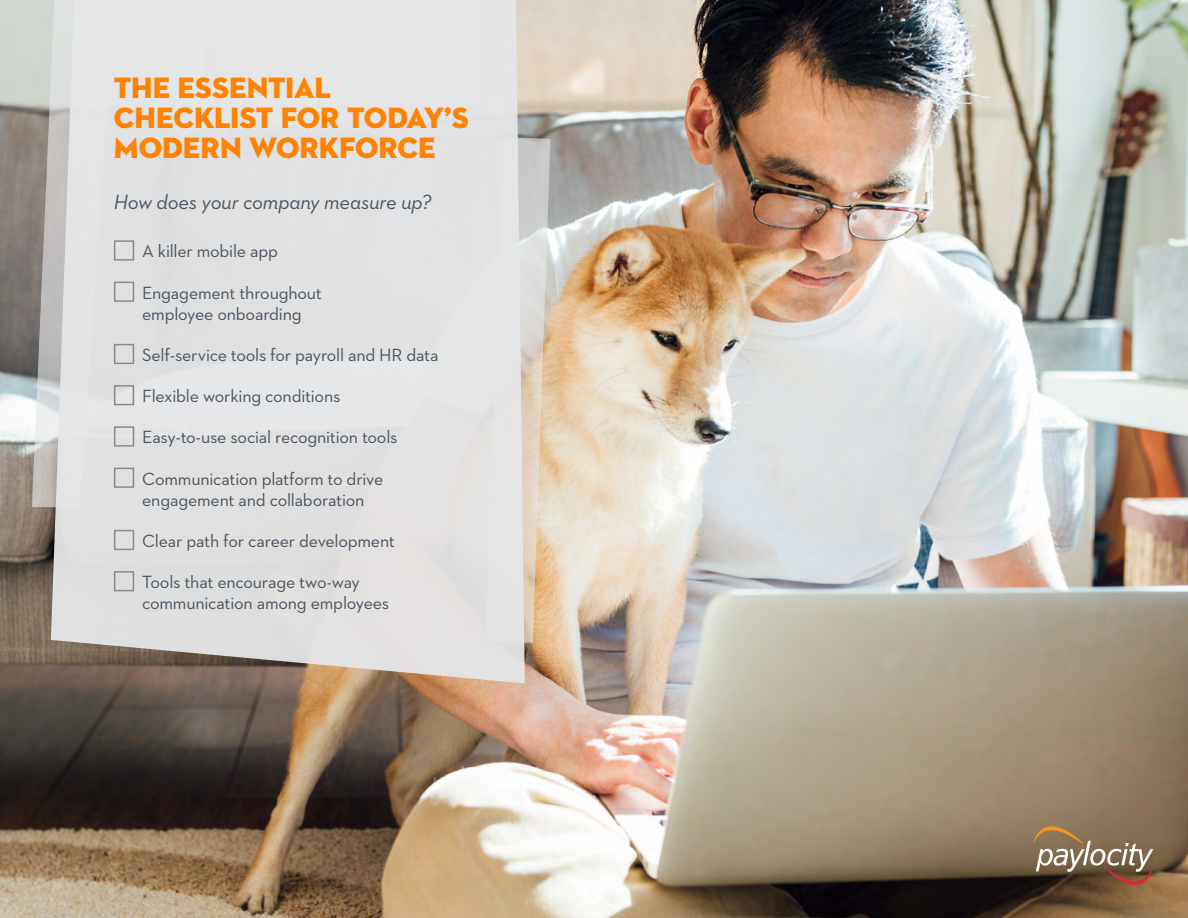
<style>
.page{position:relative;width:1188px;height:918px;background:#fff}
.page>*{position:absolute;margin:0;border:0;box-sizing:border-box;transform-origin:0 0}
.t1{font:30px/30px "Neutraface 2 Display Titling";letter-spacing:-.005em;color:#ff8200}
.t2{font:italic 21px "Neutraface 2 Text";letter-spacing:-.01em;color:#495561}
.t3{font:18px/21px "Neutraface 2 Text";letter-spacing:-.01em;color:#495561}
</style>
<div class="page">
<img style="left:0;top:0;width:1188px;height:918px">
<div style="left:51px;top:0;width:474px;height:683px;background:#e2e2e2"></div>
<svg style="left:32px;top:0;width:83px;height:507px;background:#d3d4d3"></svg>
<svg style="left:486px;top:137px;width:64px;height:506px;background:#e0dbd5"></svg>
<div style="left:114px;top:240px;width:20px;height:21px;border:2px solid #888b8d"></div>
<div style="left:114px;top:282px;width:20px;height:20px;border:2px solid #888b8d"></div>
<div style="left:114px;top:344px;width:20px;height:20px;border:2px solid #888b8d"></div>
<div style="left:114px;top:385px;width:20px;height:20px;border:2px solid #888b8d"></div>
<div style="left:114px;top:426px;width:20px;height:21px;border:2px solid #888b8d"></div>
<div style="left:114px;top:468px;width:20px;height:20px;border:2px solid #888b8d"></div>
<div style="left:114px;top:530px;width:20px;height:20px;border:2px solid #888b8d"></div>
<div style="left:114px;top:571px;width:20px;height:20px;border:2px solid #888b8d"></div>
<svg style="left:1034px;top:826px;width:119px;height:59px;background:#897159"></svg>
<h1 class="t1" style="left:114px;top:73px;width:357px">THE ESSENTIAL<br>CHECKLIST FOR TODAY’S<br>MODERN WORKFORCE</h1>
<p class="t2" style="left:114px;top:188px;width:319px">How does your company measure up?</p>
<p class="t3" style="left:142px;top:240px;width:137px">A killer mobile app</p>
<p class="t3" style="left:142px;top:282px;width:181px">Engagement throughout employee onboarding</p>
<p class="t3" style="left:142px;top:344px;width:298px">Self-service tools for payroll and HR data</p>
<p class="t3" style="left:142px;top:385px;width:200px">Flexible working conditions</p>
<p class="t3" style="left:142px;top:426px;width:257px">Easy-to-use social recognition tools</p>
<p class="t3" style="left:142px;top:468px;width:243px">Communication platform to drive engagement and collaboration</p>
<p class="t3" style="left:142px;top:530px;width:254px">Clear path for career development</p>
<p class="t3" style="left:142px;top:571px;width:249px">Tools that encourage two-way communication among employees</p>
</div>
